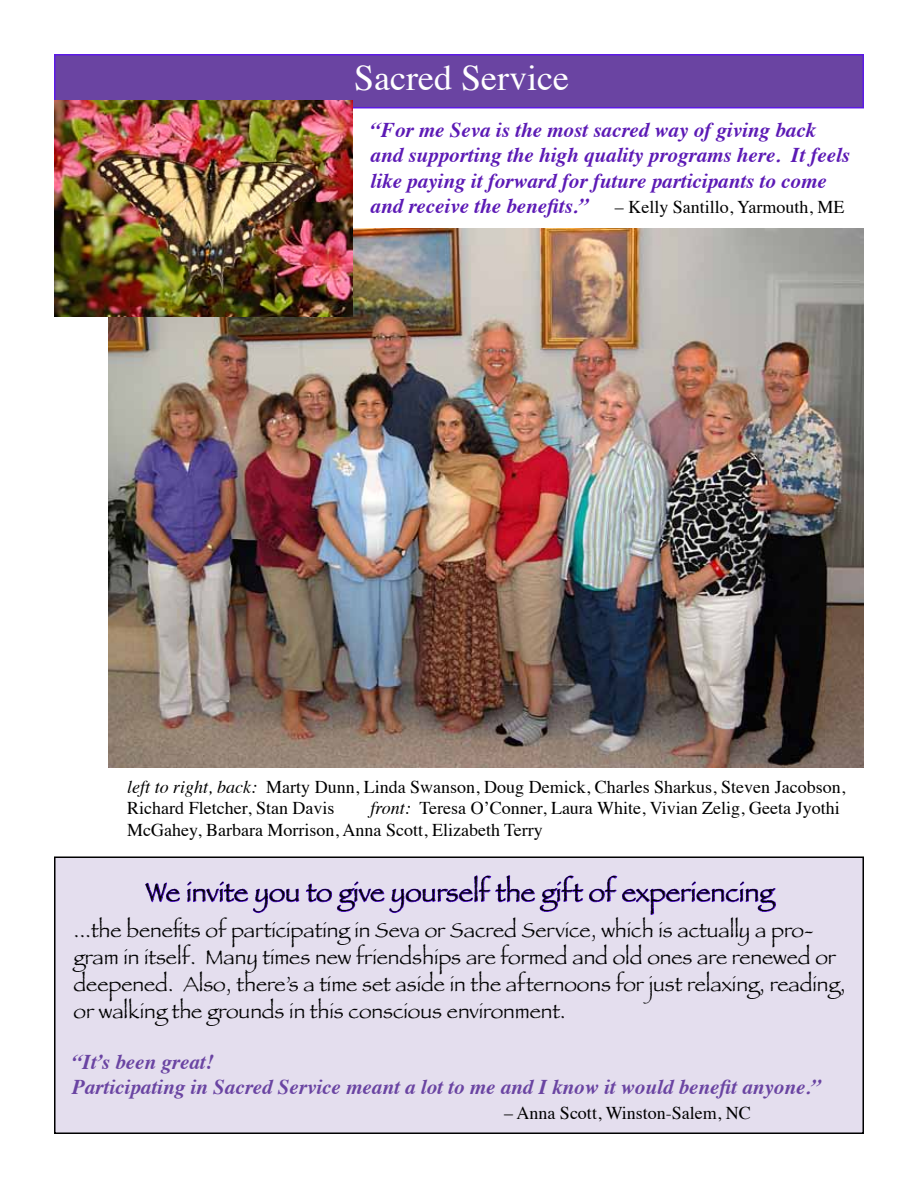
<style>
.page{position:relative;width:918px;height:1188px;background:#fff}
.page>*{position:absolute;margin:0;border:0;box-sizing:border-box;transform-origin:0 0}
.t1{font:36px "Times";color:#fff}
.t2{font:27px "Papyrus";color:#000}
.t3{font:21px/27px "Papyrus";color:#000}
.t4{font:italic 700 21px/25.2px "Times";color:#5c1ab5}
.t5{font:italic 700 21px/25.2px "Times";color:#6a44a2}
.t6{font:18px/21.6px "Times";color:#000}
.s1{font-weight:700;font-style:italic;font-size:21px;color:#5c1ab5}
.s2{font-style:italic}
</style>
<div class="page">
<div style="left:54px;top:54px;width:810px;height:54px;background:#6a44a2;border:2px solid #5c1ae6"></div>
<img style="left:108px;top:228px;width:756px;height:540px">
<div style="left:54px;top:856px;width:810px;height:278px;background:#e4deee;border:2px solid #000"></div>
<svg style="left:145px;top:882px;width:35px;height:21px"></svg>
<svg style="left:187px;top:881px;width:113px;height:33px"></svg>
<svg style="left:306px;top:875px;width:470px;height:40px"></svg>
<img style="left:54px;top:100px;width:298px;height:216px">
<p class="t1" style="left:354px;top:44px;width:216px">Sacred Service</p>
<p class="t4" style="left:370px;top:116px;width:481px">“For me Seva is the most sacred way of giving back and supporting the high quality programs here. It feels like paying it forward for future participants to come</p>
<p class="t6" style="left:370px;top:194px;width:475px"><span class="s1">and receive the benefits.”</span> – Kelly Santillo, Yarmouth, ME</p>
<p class="t6" style="left:127px;top:774px;width:719px"><span class="s2">left to right, back:</span> Marty Dunn, Linda Swanson, Doug Demick, Charles Sharkus, Steven Jacobson,<br>Richard Fletcher, Stan Davis</p>
<p class="t6" style="left:127px;top:796px;width:714px;text-indent:243px"><span class="s2">front:</span> Teresa O’Conner, Laura White, Vivian Zelig, Geeta Jyothi<br>McGahey, Barbara Morrison, Anna Scott, Elizabeth Terry</p>
<p class="t2" style="left:146px;top:876px;width:630px">We invite you to give yourself the gift of experiencing</p>
<p class="t3" style="left:73px;top:916px;width:774px">...the benefits of participating in Seva or Sacred Service, which is actually a pro&shy;gram in itself. Many times new friendships are formed and old ones are renewed or deepened. Also, there’s a time set aside in the afternoons for just relaxing, reading, or walking the grounds in this conscious environment.</p>
<p class="t5" style="left:72px;top:1047px;width:751px">“It’s been great!<br>Participating in Sacred Service meant a lot to me and I know it would benefit anyone.”</p>
<p class="t6" style="left:504px;top:1101px;width:248px">– Anna Scott, Winston-Salem, NC</p>
</div>
